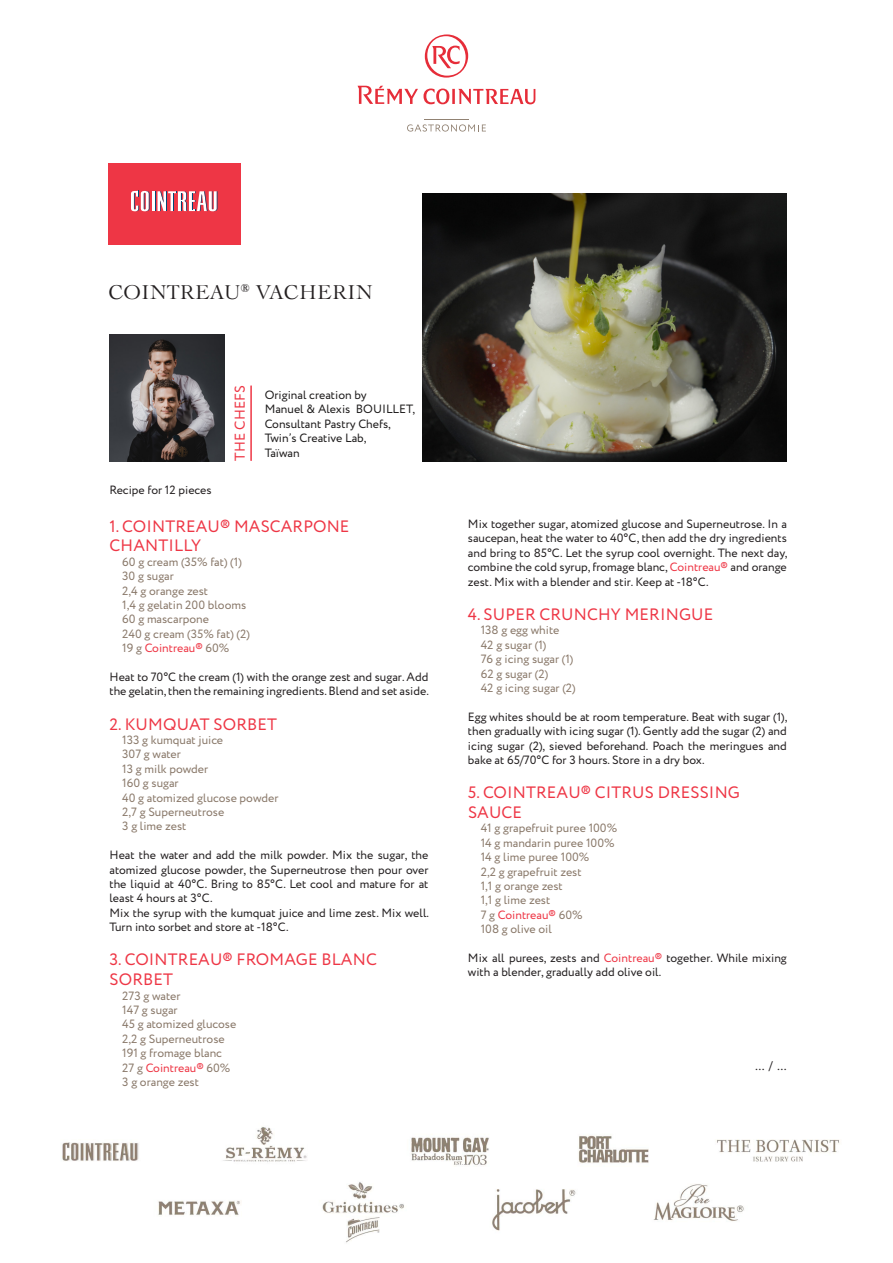
<style>
.page{position:relative;width:893px;height:1263px;background:#fff}
.page>*{position:absolute;margin:0;border:0;box-sizing:border-box;transform-origin:0 0}
.TITRE_RECETTE{font:19.5px "Le Cochin BQ";letter-spacing:.01em;color:#231f20}
.TITRE_PARAGRAPHE{font:16.5px/19.8px "Circe";letter-spacing:.01em;color:#ee3645}
.TITRE_PARAGRAPHE-2{font:14.25px "Circe";letter-spacing:.01em;color:#ee3645}
.TEXTE{font:12px/14.4px "Circe";color:#231f20}
.INGREDIENTS{font:12px "Circe";color:#897869}
.CHEF{font:12px "Circe";color:#1e1c1c}
.INGREDIENTS-2{font:12px "Circe";color:#ee3645}
.adresse{font:12px "Century Gothic Pro";color:#231f20}
.s1{color:#897869}
.s2{color:#ee3645}
</style>
<div class="page">
<svg style="left:358px;top:86px;width:177px;height:18px"></svg>
<svg style="left:425px;top:34px;width:43px;height:44px"></svg>
<hr style="left:424px;top:119px;width:45px;height:1px;background:#918273">
<svg style="left:407px;top:124px;width:79px;height:8px"></svg>
<img style="left:62px;top:1127px;width:778px;height:116px">
<div style="left:108px;top:164px;width:133px;height:81px;background:#ee3645"></div>
<svg style="left:131px;top:190px;width:86px;height:21px"></svg>
<img style="left:423px;top:194px;width:364px;height:267px">
<hr style="left:250px;top:386px;width:2px;height:74px;background:#ee3645">
<img style="left:110px;top:335px;width:114px;height:126px">
<p class="TITRE_RECETTE" style="left:108px;top:280px;width:266px">COINTREAU<sup>®</sup> VACHERIN</p>
<p class="TEXTE" style="left:109px;top:483px;width:104px">Recipe for 12 pieces</p>
<p class="TITRE_PARAGRAPHE-2" style="left:231px;top:461px;width:77px;rotate:-90deg">THE CHEFS</p>
<p class="CHEF" style="left:265px;top:387px;width:103px">Original creation by</p>
<p class="CHEF" style="left:265px;top:401px;width:152px">Manuel &amp; Alexis BOUILLET,</p>
<p class="CHEF" style="left:265px;top:416px;width:128px">Consultant Pastry Chefs,</p>
<p class="CHEF" style="left:265px;top:430px;width:103px">Twin’s Creative Lab,</p>
<p class="CHEF" style="left:265px;top:445px;width:36px">Taïwan</p>
<p class="TITRE_PARAGRAPHE" style="left:109px;top:517px;width:241px">1. COINTREAU® MASCARPONE<br>CHANTILLY</p>
<p class="INGREDIENTS" style="left:122px;top:554px;width:121px">60 g cream (35% fat) (1)</p>
<p class="INGREDIENTS" style="left:122px;top:568px;width:53px">30 g sugar</p>
<p class="INGREDIENTS" style="left:122px;top:582px;width:87px">2,4 g orange zest</p>
<p class="INGREDIENTS" style="left:122px;top:597px;width:126px">1,4 g gelatin 200 blooms</p>
<p class="INGREDIENTS" style="left:122px;top:611px;width:88px">60 g mascarpone</p>
<p class="INGREDIENTS" style="left:122px;top:626px;width:129px">240 g cream (35% fat) (2)</p>
<p class="INGREDIENTS-2" style="left:122px;top:640px;width:109px"><span class="s1">19 g</span> Cointreau® <span class="s1">60%</span></p>
<p class="TEXTE" style="left:109px;top:670px;width:321px">Heat to 70°C the cream (1) with the orange zest and sugar. Add the gelatin, then the remaining ingredients. Blend and set aside.</p>
<p class="TITRE_PARAGRAPHE" style="left:109px;top:715px;width:169px">2. KUMQUAT SORBET</p>
<p class="INGREDIENTS" style="left:122px;top:732px;width:102px">133 g kumquat juice</p>
<p class="INGREDIENTS" style="left:122px;top:746px;width:60px">307 g water</p>
<p class="INGREDIENTS" style="left:122px;top:761px;width:88px">13 g milk powder</p>
<p class="INGREDIENTS" style="left:122px;top:775px;width:58px">160 g sugar</p>
<p class="INGREDIENTS" style="left:122px;top:789px;width:158px">40 g atomized glucose powder</p>
<p class="INGREDIENTS" style="left:122px;top:804px;width:104px">2,7 g Superneutrose</p>
<p class="INGREDIENTS" style="left:122px;top:818px;width:66px">3 g lime zest</p>
<p class="TEXTE" style="left:109px;top:848px;width:320px;text-align:justify">Heat the water and add the milk powder. Mix the sugar, the atomized glucose powder, the Superneutrose then pour over the liquid at 40°C. Bring to 85°C. Let cool and mature for at least 4 hours at 3°C.</p>
<p class="TEXTE" style="left:109px;top:906px;width:321px">Mix the syrup with the kumquat juice and lime zest. Mix well.<br>Turn into sorbet and store at -18°C.</p>
<p class="TITRE_PARAGRAPHE" style="left:109px;top:950px;width:269px">3. COINTREAU® FROMAGE BLANC<br>SORBET</p>
<p class="INGREDIENTS" style="left:122px;top:987px;width:60px">273 g water</p>
<p class="INGREDIENTS" style="left:122px;top:1002px;width:57px">147 g sugar</p>
<p class="INGREDIENTS" style="left:122px;top:1016px;width:116px">45 g atomized glucose</p>
<p class="INGREDIENTS" style="left:122px;top:1031px;width:104px">2,2 g Superneutrose</p>
<p class="INGREDIENTS" style="left:122px;top:1045px;width:101px">191 g fromage blanc</p>
<p class="INGREDIENTS-2" style="left:122px;top:1059px;width:110px"><span class="s1">27 g</span> Cointreau® <span class="s1">60%</span></p>
<p class="INGREDIENTS" style="left:122px;top:1074px;width:78px">3 g orange zest</p>
<p class="TEXTE" style="left:468px;top:517px;width:321px;text-align:justify">Mix together sugar, atomized glucose and Superneutrose. In a saucepan, heat the water to 40°C, then add the dry ingredients and bring to 85°C. Let the syrup cool overnight. The next day, combine the cold syrup, fromage blanc, <span class="s2">Cointreau®</span> and orange zest. Mix with a blender and stir. Keep at -18°C.</p>
<p class="TITRE_PARAGRAPHE" style="left:468px;top:605px;width:247px">4. SUPER CRUNCHY MERINGUE</p>
<p class="INGREDIENTS" style="left:481px;top:622px;width:80px">138 g egg white</p>
<p class="INGREDIENTS" style="left:481px;top:637px;width:67px">42 g sugar (1)</p>
<p class="INGREDIENTS" style="left:481px;top:651px;width:94px">76 g icing sugar (1)</p>
<p class="INGREDIENTS" style="left:481px;top:665px;width:69px">62 g sugar (2)</p>
<p class="INGREDIENTS" style="left:481px;top:680px;width:96px">42 g icing sugar (2)</p>
<p class="TEXTE" style="left:468px;top:710px;width:321px;text-align:justify">Egg whites should be at room temperature. Beat with sugar (1), then gradually with icing sugar (1). Gently add the sugar (2) and icing sugar (2), sieved beforehand. Poach the meringues and bake at 65/70°C for 3 hours. Store in a dry box.</p>
<p class="TITRE_PARAGRAPHE" style="left:468px;top:783px;width:273px">5. COINTREAU® CITRUS DRESSING<br>SAUCE</p>
<p class="INGREDIENTS" style="left:481px;top:820px;width:138px">41 g grapefruit puree 100%</p>
<p class="INGREDIENTS" style="left:481px;top:835px;width:135px">14 g mandarin puree 100%</p>
<p class="INGREDIENTS" style="left:481px;top:849px;width:110px">14 g lime puree 100%</p>
<p class="INGREDIENTS" style="left:481px;top:863px;width:102px">2,2 g grapefruit zest</p>
<p class="INGREDIENTS" style="left:481px;top:878px;width:84px">1,1 g orange zest</p>
<p class="INGREDIENTS" style="left:481px;top:892px;width:71px">1,1 g lime zest</p>
<p class="INGREDIENTS-2" style="left:481px;top:907px;width:103px"><span class="s1">7 g</span> Cointreau® <span class="s1">60%</span></p>
<p class="INGREDIENTS" style="left:481px;top:921px;width:73px">108 g olive oil</p>
<p class="TEXTE" style="left:468px;top:951px;width:320px">Mix all purees, zests and <span class="s2">Cointreau®</span> together. While mixing with a blender, gradually add olive oil.</p>
<p class="adresse" style="left:755px;top:1058px;width:33px">... / ...</p>
</div>
